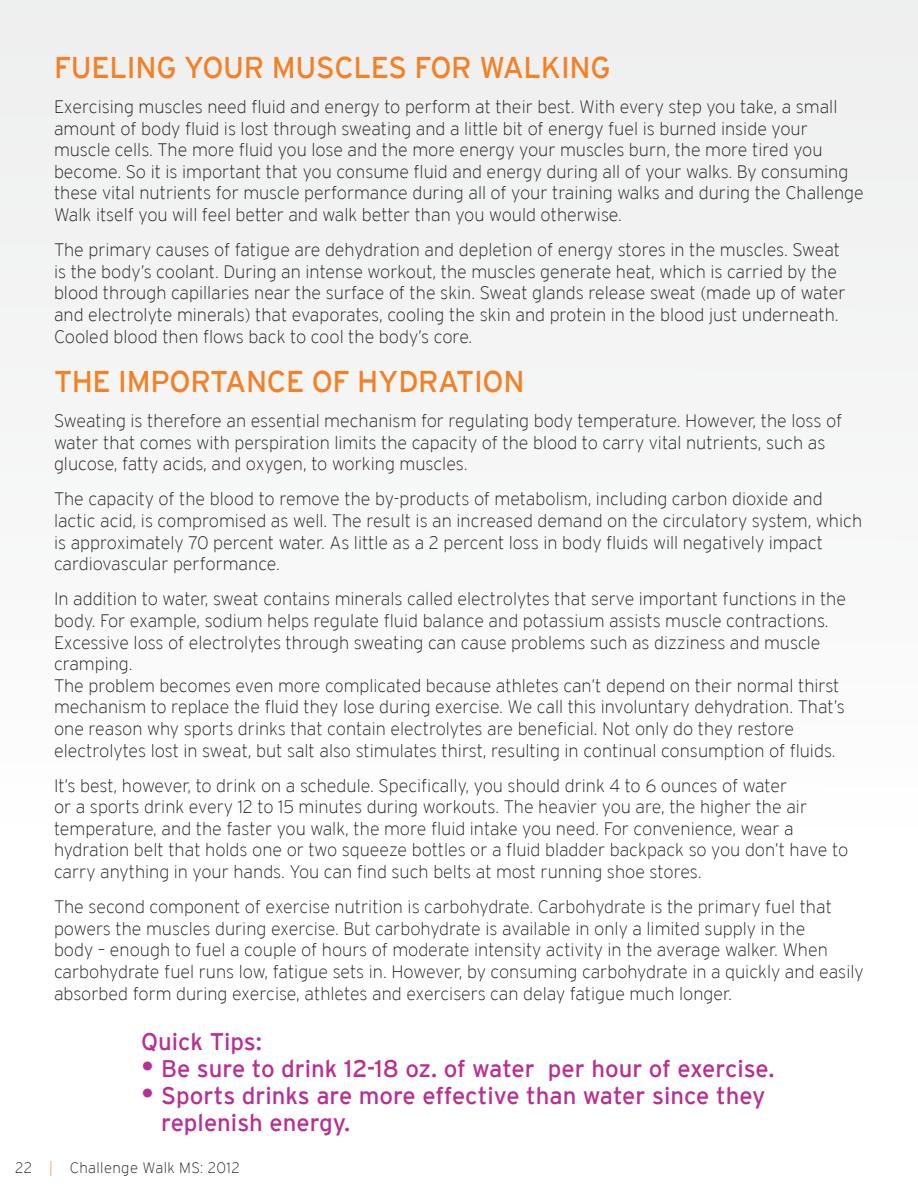
<style>
.page{position:relative;width:918px;height:1188px;background:#fff}
.page>*{position:absolute;margin:0;border:0;box-sizing:border-box;transform-origin:0 0}
.t1{font:30px "Interstate";letter-spacing:-.01em;color:#f58025}
.t2{font:24px/27px "Interstate";color:#b92f92}
.t3{font:200 18px/21.6px "Interstate";color:#231f20}
.t4{font:200 15px "Interstate";letter-spacing:.025em;color:#231f20}
.s1{font-size:30px}
.s2{color:#f58025}
</style>
<div class="page">
<div style="left:0;top:0;width:918px;height:882px;background:#f5f6f6"></div>
<h1 class="t1" style="left:54px;top:51px;width:558px">Fueling Your Muscles for Walking</h1>
<p class="t3" style="left:54px;top:96px;width:811px">Exercising muscles need fluid and energy to perform at their best. With every step you take, a small amount of body fluid is lost through sweating and a little bit of energy fuel is burned inside your muscle cells. The more fluid you lose and the more energy your muscles burn, the more tired you become. So it is important that you consume fluid and energy during all of your walks. By consuming these vital nutrients for muscle performance during all of your training walks and during the Challenge Walk itself you will feel better and walk better than you would otherwise.</p>
<p class="t3" style="left:54px;top:239px;width:793px">The primary causes of fatigue are dehydration and depletion of energy stores in the muscles. Sweat is the body’s coolant. During an intense workout, the muscles generate heat, which is carried by the blood through capillaries near the surface of the skin. Sweat glands release sweat (made up of water and electrolyte minerals) that evaporates, cooling the skin and protein in the blood just underneath.<br>Cooled blood then flows back to cool the body’s core.</p>
<h1 class="t1" style="left:54px;top:365px;width:472px">The Im portance of Hydration</h1>
<p class="t3" style="left:54px;top:410px;width:790px">Sweating is therefore an essential mechanism for regulating body temperature. However, the loss of water that comes with perspiration limits the capacity of the blood to carry vital nutrients, such as glucose, fatty acids, and oxygen, to working muscles.</p>
<p class="t3" style="left:54px;top:488px;width:810px">The capacity of the blood to remove the by-products of metabolism, including carbon dioxide and lactic acid, is compromised as well. The result is an increased demand on the circulatory system, which is approximately 70 percent water. As little as a 2 percent loss in body fluids will negatively impact cardiovascular performance.</p>
<p class="t3" style="left:54px;top:588px;width:794px">In addition to water, sweat contains minerals called electrolytes that serve important functions in the body. For example, sodium helps regulate fluid balance and potassium assists muscle contractions.<br>Excessive loss of electrolytes through sweating can cause problems such as dizziness and muscle cramping.<br>The problem becomes even more complicated because athletes can’t depend on their normal thirst mechanism to replace the fluid they lose during exercise. We call this involuntary dehydration. That’s one reason why sports drinks that contain electrolytes are beneficial. Not only do they restore electrolytes lost in sweat, but salt also stimulates thirst, resulting in continual consumption of fluids.</p>
<p class="t3" style="left:54px;top:775px;width:796px">It’s best, however, to drink on a schedule. Specifically, you should drink 4 to 6 ounces of water<br>or a sports drink every 12 to 15 minutes during workouts. The heavier you are, the higher the air temperature, and the faster you walk, the more fluid intake you need. For convenience, wear a hydration belt that holds one or two squeeze bottles or a fluid bladder backpack so you don’t have to carry anything in your hands. You can find such belts at most running shoe stores.</p>
<p class="t3" style="left:54px;top:896px;width:811px">The second component of exercise nutrition is carbohydrate. Carbohydrate is the primary fuel that powers the muscles during exercise. But carbohydrate is available in only a limited supply in the<br>body – enough to fuel a couple of hours of moderate intensity activity in the average walker. When carbohydrate fuel runs low, fatigue sets in. However, by consuming carbohydrate in a quickly and easily absorbed form during exercise, athletes and exercisers can delay fatigue much longer.</p>
<h2 class="t2" style="left:141px;top:1028px;width:123px">Quick Tips:</h2>
<h2 class="t2" style="left:141px;top:1055px;width:635px"><span class="s1">•</span> Be sure to drink 12-18 oz. of water per hour of exercise.</h2>
<h2 class="t2" style="left:161px;top:1082px;width:606px;text-indent:-20px"><span class="s1">•</span> Sports drinks are more effective than water since they replenish energy.</h2>
<p class="t4" style="left:15px;top:1160px;width:226px">22 <span class="s2">|</span> Challenge Walk MS: 2012</p>
</div>
